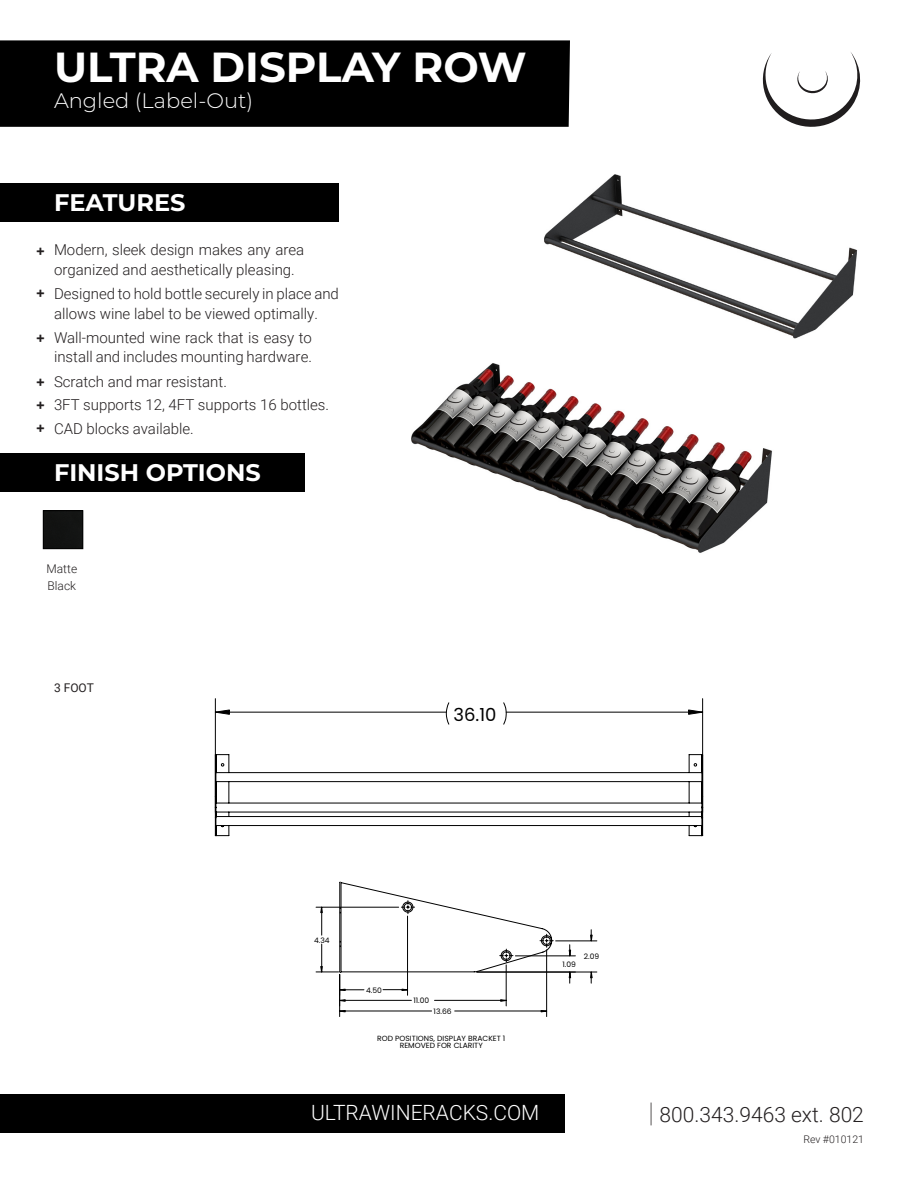
<style>
.page{position:relative;width:918px;height:1188px;background:#fff}
.page>*{position:absolute;margin:0;border:0;box-sizing:border-box;transform-origin:0 0}
.t1{font:700 42px "Montserrat";color:#fff}
.t2{font:700 24px "Montserrat";color:#fff}
.t3{font:300 21px "Roboto";color:#231f20}
.t4{font:300 21px "Roboto";color:#fff}
.t5{font:300 21px "Montserrat";color:#fff}
.t6{font:18px "Poppins";color:#000}
.t7{font:900 16.5px "Brandon Grotesque";color:#231f20}
.t8{font:300 15px/19.5px "Roboto";color:#231f20}
.t9{font:300 12px "Roboto";color:#231f20}
.t10{font:12px "Roboto";color:#231f20}
.t11{font:300 10.5px "Roboto";color:#231f20}
.t12{font:7.5px/7.5px "Poppins";color:#000;text-align:center}
.s1{font-weight:100;font-size:27px}
</style>
<div class="page">
<div style="left:0;top:183px;width:339px;height:38px;background:#000"></div>
<div style="left:0;top:453px;width:304px;height:39px;background:#000"></div>
<div style="left:0;top:40px;width:570px;height:87px;background:#000"></div>
<div style="left:0;top:1094px;width:565px;height:38px;background:#000"></div>
<img style="left:45px;top:512px;width:36px;height:35px">
<div style="left:43px;top:510px;width:40px;height:39px;border:1px solid #000"></div>
<img style="left:411px;top:363px;width:361px;height:190px">
<img style="left:537px;top:174px;width:321px;height:202px">
<svg style="left:762px;top:52px;width:99px;height:75px"></svg>
<svg style="left:214px;top:753px;width:490px;height:84px"></svg>
<svg style="left:446px;top:702px;width:61px;height:23px"></svg>
<hr style="left:215px;top:699px;width:1px;height:113px;background:#000">
<hr style="left:702px;top:699px;width:1px;height:113px;background:#000">
<hr style="left:215px;top:712px;width:231px;height:1px;background:#000">
<hr style="left:506px;top:712px;width:197px;height:1px;background:#000">
<svg style="left:215px;top:709px;width:15px;height:6px"></svg>
<svg style="left:688px;top:709px;width:15px;height:6px"></svg>
<hr style="left:515px;top:956px;width:60px;height:1px;background:#000">
<hr style="left:556px;top:941px;width:41px;height:1px;background:#000">
<hr style="left:477px;top:972px;width:120px;height:1px;background:#000">
<hr style="left:506px;top:965px;width:1px;height:41px;background:#000">
<hr style="left:546px;top:950px;width:1px;height:67px;background:#000">
<hr style="left:339px;top:974px;width:1px;height:43px;background:#000">
<hr style="left:455px;top:1011px;width:92px;height:1px;background:#000">
<hr style="left:340px;top:1011px;width:92px;height:1px;background:#000">
<svg style="left:568px;top:945px;width:3px;height:11px"></svg>
<svg style="left:568px;top:972px;width:3px;height:11px"></svg>
<svg style="left:590px;top:930px;width:3px;height:11px"></svg>
<svg style="left:590px;top:972px;width:3px;height:11px"></svg>
<svg style="left:316px;top:881px;width:237px;height:121px"></svg>
<svg style="left:540px;top:1010px;width:7px;height:3px"></svg>
<svg style="left:339px;top:1010px;width:7px;height:3px"></svg>
<p class="t1" style="left:54px;top:37px;width:474px">ULTRA DISPLAY ROW</p>
<p class="t5" style="left:54px;top:87px;width:201px">Angled (Label-Out)</p>
<h2 class="t2" style="left:54px;top:185px;width:133px">FEATURES</h2>
<p class="t7" style="left:36px;top:239px;width:10px">+</p>
<p class="t7" style="left:36px;top:282px;width:10px">+</p>
<p class="t7" style="left:36px;top:327px;width:10px">+</p>
<p class="t7" style="left:36px;top:371px;width:10px">+</p>
<p class="t7" style="left:36px;top:393px;width:10px">+</p>
<p class="t7" style="left:36px;top:417px;width:10px">+</p>
<p class="t8" style="left:54px;top:240px;width:252px">Modern, sleek design makes any area organized and aesthetically pleasing.</p>
<p class="t8" style="left:54px;top:284px;width:287px">Designed to hold bottle securely in place and allows wine label to be viewed optimally.</p>
<p class="t8" style="left:54px;top:327px;width:260px">Wall-mounted wine rack that is easy to install and includes mounting hardware.</p>
<p class="t8" style="left:54px;top:394px;width:277px">3FT supports 12, 4FT supports 16 bottles.</p>
<p class="t8" style="left:54px;top:418px;width:141px">CAD blocks available.</p>
<p class="t8" style="left:54px;top:371px;width:174px">Scratch and mar resistant.</p>
<h2 class="t2" style="left:54px;top:455px;width:208px">FINISH OPTIONS</h2>
<p class="t9" style="left:46px;top:561px;width:32px">Matte</p>
<p class="t9" style="left:48px;top:577px;width:30px">Black</p>
<p class="t10" style="left:54px;top:679px;width:41px">3 FOOT</p>
<p class="t6" style="left:454px;top:704px;width:44px">36.10</p>
<p class="t12" style="left:314px;top:936px;width:17px">4.34</p>
<p class="t12" style="left:366px;top:987px;width:17px">4.50</p>
<p class="t12" style="left:413px;top:997px;width:17px">11.00</p>
<p class="t12" style="left:434px;top:1008px;width:20px">13.66</p>
<p class="t12" style="left:377px;top:1034px;width:130px">ROD POSITIONS, DISPLAY BRACKET 1<br>REMOVED FOR CLARITY</p>
<p class="t12" style="left:562px;top:961px;width:15px">1.09</p>
<p class="t12" style="left:584px;top:953px;width:17px">2.09</p>
<h3 class="t4" style="left:311px;top:1098px;width:230px">ULTRAWINERACKS.COM</h3>
<h3 class="t3" style="left:648px;top:1100px;width:217px"><span class="s1">|</span> 800.343.9463 ext. 802</h3>
<p class="t11" style="left:803px;top:1132px;width:62px">Rev #010121</p>
</div>
